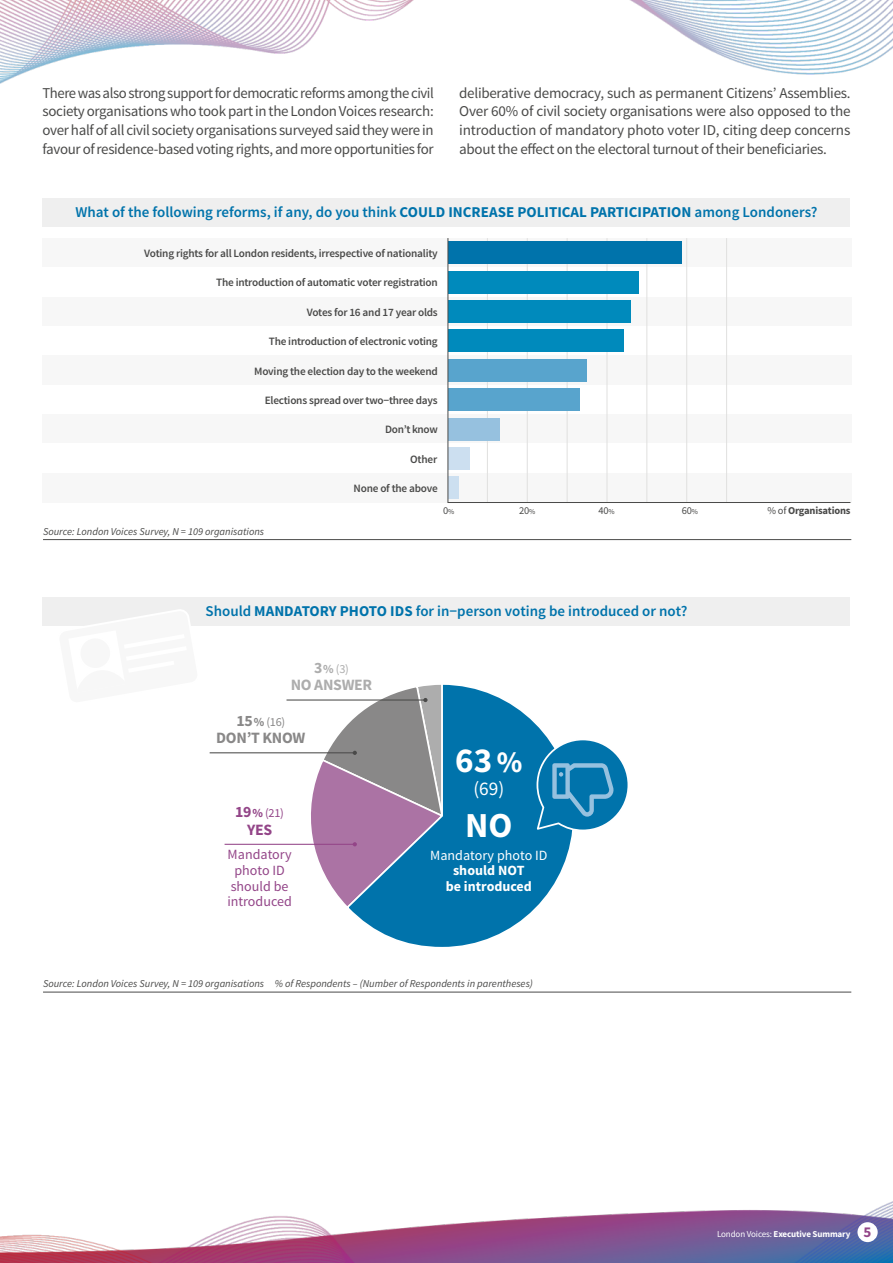
<style>
.page{position:relative;width:893px;height:1263px;background:#fff}
.page>*{position:absolute;margin:0;border:0;box-sizing:border-box;transform-origin:0 0}
.t1{font:700 35.1px "Source Sans Pro";color:#fff}
.t2{font:19.35px "Source Sans Pro";color:#fff}
.t3{font:700 15.75px "Source Sans Pro";letter-spacing:-.02em;color:#898888}
.t4{font:700 15.75px "Source Sans Pro";letter-spacing:-.02em;color:#adadad}
.t5{font:700 15.75px "Source Sans Pro";color:#934588}
.t6{font:15px/18.8px "Source Sans Pro";letter-spacing:-.025em;color:#4a4a49;text-align:justify}
.t7{font:600 15px "Source Sans Pro";color:#0073ab}
.t8{font:14.1px/15.8px "Source Sans Pro";color:#934588;text-align:center}
.t9{font:700 14.1px/15.8px "Source Sans Pro";color:#fff;text-align:center}
.t10{font:14.1px "Source Sans Pro";color:#fff}
.t11{font:12.3px "Source Sans Pro";color:#898888}
.t12{font:12.3px "Source Sans Pro";color:#934588}
.t13{font:12.3px "Source Sans Pro";color:#adadad}
.t14{font:600 11.25px "Source Sans Pro";letter-spacing:-.02em;color:#4a4a49}
.t15{font:italic 10.5px "Source Sans Pro";color:#4a4a49}
.t16{font:700 10.5px "Source Sans Pro";letter-spacing:-.02em;color:#4a4a49}
.t17{font:10.5px "Source Sans Pro";color:#4a4a49}
.t18{font:700 9px "Source Sans Pro";letter-spacing:-.015em;color:#fff}
.s1{font-weight:700}
.s2{font-size:7.5px}
.s3{font-weight:400}
.s4{font-weight:700;font-size:15.75px}
.s5{font-size:29.85px}
.s6{font-size:15px;color:#934588}
</style>
<div class="page">
<img style="left:0;top:0;width:893px;height:1263px">
<div style="left:857px;top:1222px;width:21px;height:20px;background:#fff;border-radius:50%"></div>
<div style="left:42px;top:297px;width:809px;height:29px;background:#f7f7f7"></div>
<div style="left:42px;top:238px;width:809px;height:29px;background:#f7f7f7"></div>
<div style="left:42px;top:326px;width:809px;height:30px;background:#fff"></div>
<div style="left:42px;top:267px;width:809px;height:30px;background:#fff"></div>
<div style="left:42px;top:356px;width:809px;height:29px;background:#f7f7f7"></div>
<div style="left:42px;top:385px;width:809px;height:29px;background:#fff"></div>
<div style="left:42px;top:414px;width:809px;height:30px;background:#f7f7f7"></div>
<div style="left:42px;top:444px;width:809px;height:29px;background:#fff"></div>
<div style="left:42px;top:473px;width:809px;height:29px;background:#f7f7f7"></div>
<div style="left:43px;top:199px;width:807px;height:28px;background:#efefef"></div>
<hr style="left:43px;top:539px;width:808px;height:1px;background:#4a4a49">
<svg style="left:447px;top:237px;width:404px;height:266px"></svg>
<hr style="left:43px;top:992px;width:808px;height:1px;background:#4a4a49">
<div style="left:43px;top:597px;width:807px;height:28px;background:#efefef"></div>
<svg style="left:345px;top:682px;width:230px;height:267px"></svg>
<svg style="left:535px;top:738px;width:95px;height:94px"></svg>
<hr style="left:210px;top:752px;width:145px;height:1px;background:#4a4a49">
<hr style="left:225px;top:844px;width:130px;height:1px;background:#934588">
<hr style="left:286px;top:699px;width:139px;height:1px;background:#4a4a49">
<svg style="left:299px;top:682px;width:145px;height:228px"></svg>
<svg style="left:58px;top:609px;width:141px;height:95px"></svg>
<p class="t6" style="left:43px;top:83px;width:393px">There was also strong support for democratic reforms among the civil society organisations who took part in the London Voices research: over half of all civil society organisations surveyed said they were in favour of residence-based voting rights, and more opportunities for</p>
<p class="t6" style="left:459px;top:83px;width:393px">deliberative democracy, such as permanent Citizens’ Assemblies.<br>Over 60% of civil society organisations were also opposed to the introduction of mandatory photo voter ID, citing deep concerns about the effect on the electoral turnout of their beneficiaries.</p>
<p class="t7" style="left:75px;top:203px;width:744px">What of the following reforms, if any, do you think <span class="s1">COULD INCREASE POLITICAL PARTICIPATION</span> among Londoners?</p>
<p class="t14" style="left:144px;top:246px;width:295px">Voting rights for all London residents, irrespective of nationality</p>
<p class="t14" style="left:216px;top:275px;width:223px">The introduction of automatic voter registration</p>
<p class="t14" style="left:307px;top:305px;width:133px">Votes for 16 and 17 year olds</p>
<p class="t14" style="left:269px;top:334px;width:171px">The introduction of electronic voting</p>
<p class="t14" style="left:254px;top:364px;width:185px">Moving the election day to the weekend</p>
<p class="t14" style="left:265px;top:393px;width:175px">Elections spread over two−three days</p>
<p class="t14" style="left:385px;top:422px;width:54px">Don’t know</p>
<p class="t14" style="left:410px;top:452px;width:28px">Other</p>
<p class="t14" style="left:354px;top:481px;width:86px">None of the above</p>
<p class="t15" style="left:43px;top:525px;width:223px">Source: London Voices Survey, N = 109 organisations</p>
<p class="t17" style="left:443px;top:504px;width:13px">0<span class="s2">%</span></p>
<p class="t17" style="left:519px;top:504px;width:18px">20<span class="s2">%</span></p>
<p class="t17" style="left:598px;top:504px;width:18px">40<span class="s2">%</span></p>
<p class="t17" style="left:682px;top:504px;width:18px">60<span class="s2">%</span></p>
<p class="t16" style="left:767px;top:504px;width:84px"><span class="s3">% of</span> Organisations</p>
<p class="t7" style="left:206px;top:601px;width:483px">Should <span class="s1">MANDATORY PHOTO IDS</span> for in−person voting be introduced or not?</p>
<p class="t13" style="left:314px;top:661px;width:36px"><span class="s4">3</span><span class="s1">%</span> (3)</p>
<p class="t4" style="left:291px;top:675px;width:83px">NO ANSWER</p>
<p class="t11" style="left:236px;top:714px;width:50px"><span class="s4">15</span><span class="s1">%</span> (16)</p>
<p class="t3" style="left:216px;top:728px;width:91px">DON’T KNOW</p>
<p class="t12" style="left:235px;top:805px;width:50px"><span class="s4">19</span><span class="s1">%</span> (21)</p>
<p class="t5" style="left:247px;top:819px;width:27px">YES</p>
<p class="t8" style="left:227px;top:846px;width:66px">Mandatory photo ID should be introduced</p>
<h1 class="t1" style="left:455px;top:738px;width:69px">63<span class="s5">%</span></h1>
<p class="t2" style="left:473px;top:776px;width:32px">(69)</p>
<h1 class="t1" style="left:465px;top:803px;width:49px">NO</h1>
<p class="t10" style="left:430px;top:846px;width:119px">Mandatory photo ID</p>
<p class="t9" style="left:446px;top:863px;width:88px">should NOT be introduced</p>
<p class="t15" style="left:43px;top:977px;width:491px">Source: London Voices Survey, N = 109 organisations % of Respondents – (Number of Respondents in parentheses)</p>
<p class="t18" style="left:717px;top:1228px;width:156px"><span class="s3">London Voices:</span> Executive Summary <span class="s6">5</span></p>
</div>
